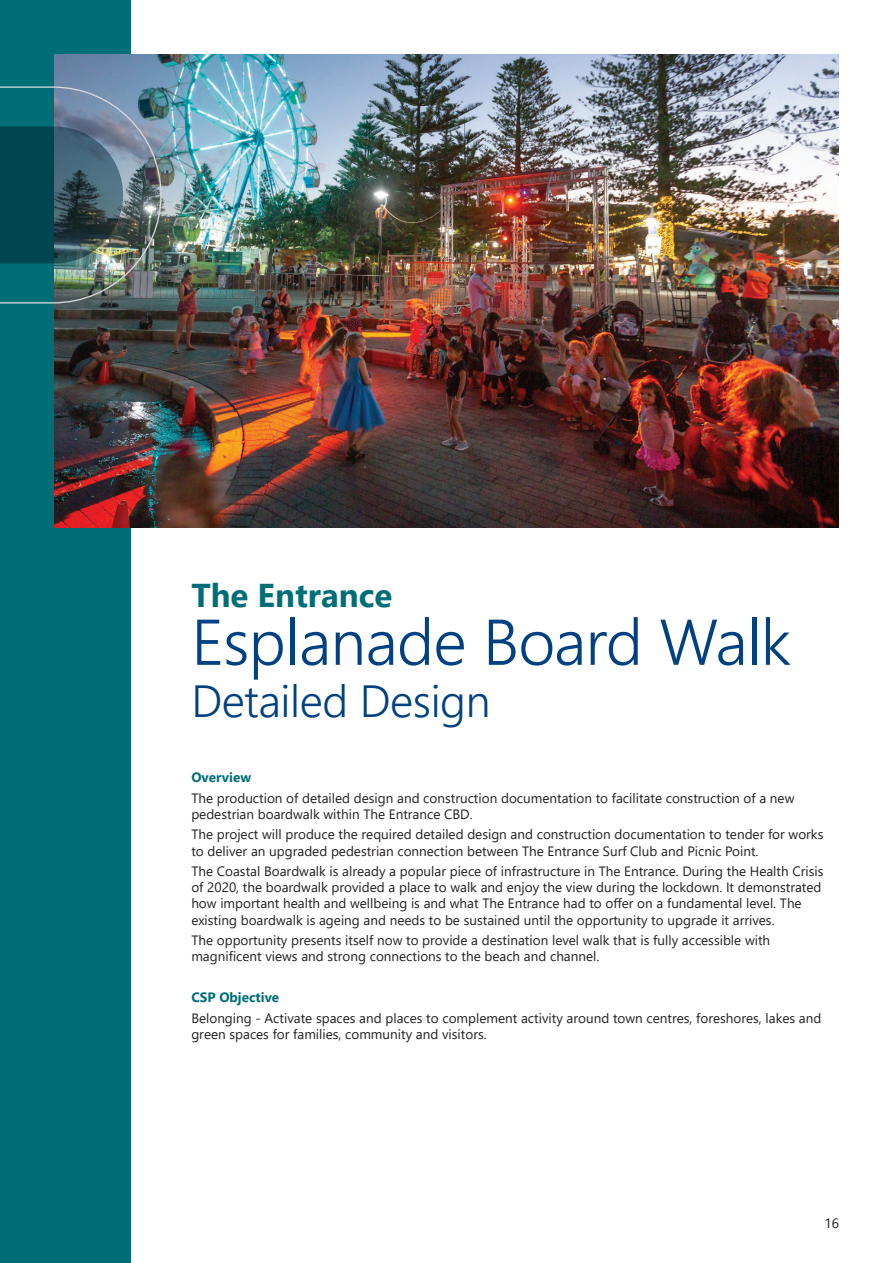
<style>
.page{position:relative;width:893px;height:1263px;background:#fff}
.page>*{position:absolute;margin:0;border:0;box-sizing:border-box;transform-origin:0 0}
.t1{font:300 64.5px "Segoe UI";letter-spacing:-.01em;color:#014181}
.t2{font:300 45px "Segoe UI";letter-spacing:-.01em;color:#014181}
.t3{font:700 33px "Segoe UI";color:#006e77}
.t4{font:13.5px/16.2px "Segoe UI";color:#231f20}
.t5{font:700 13.5px "Segoe UI";color:#006e77}
</style>
<div class="page">
<div style="left:0;top:0;width:130px;height:1263px;background:#006e77"></div>
<img style="left:54px;top:54px;width:785px;height:473px">
<img style="left:0;top:86px;width:162px;height:218px">
<h3 class="t3" style="left:191px;top:564px;width:203px">The Entrance</h3>
<h1 class="t1" style="left:191px;top:581px;width:601px">Esplanade Board Walk</h1>
<h2 class="t2" style="left:191px;top:659px;width:301px">Detailed Design</h2>
<p class="t5" style="left:191px;top:765px;width:61px">Overview</p>
<p class="t4" style="left:191px;top:788px;width:605px">The production of detailed design and construction documentation to facilitate construction of a new pedestrian boardwalk within The Entrance CBD.</p>
<p class="t4" style="left:191px;top:825px;width:634px">The project will produce the required detailed design and construction documentation to tender for works to deliver an upgraded pedestrian connection between The Entrance Surf Club and Picnic Point.</p>
<p class="t4" style="left:191px;top:862px;width:634px">The Coastal Boardwalk is already a popular piece of infrastructure in The Entrance. During the Health Crisis of 2020, the boardwalk provided a place to walk and enjoy the view during the lockdown. It demonstrated how important health and wellbeing is and what The Entrance had to offer on a fundamental level. The existing boardwalk is ageing and needs to be sustained until the opportunity to upgrade it arrives.</p>
<p class="t4" style="left:191px;top:931px;width:580px">The opportunity presents itself now to provide a destination level walk that is fully accessible with magnificent views and strong connections to the beach and channel.</p>
<p class="t5" style="left:191px;top:984px;width:89px">CSP Objective</p>
<p class="t4" style="left:191px;top:1008px;width:631px">Belonging - Activate spaces and places to complement activity around town centres, foreshores, lakes and green spaces for families, community and visitors.</p>
<p class="t4" style="left:824px;top:1214px;width:16px">16</p>
</div>
